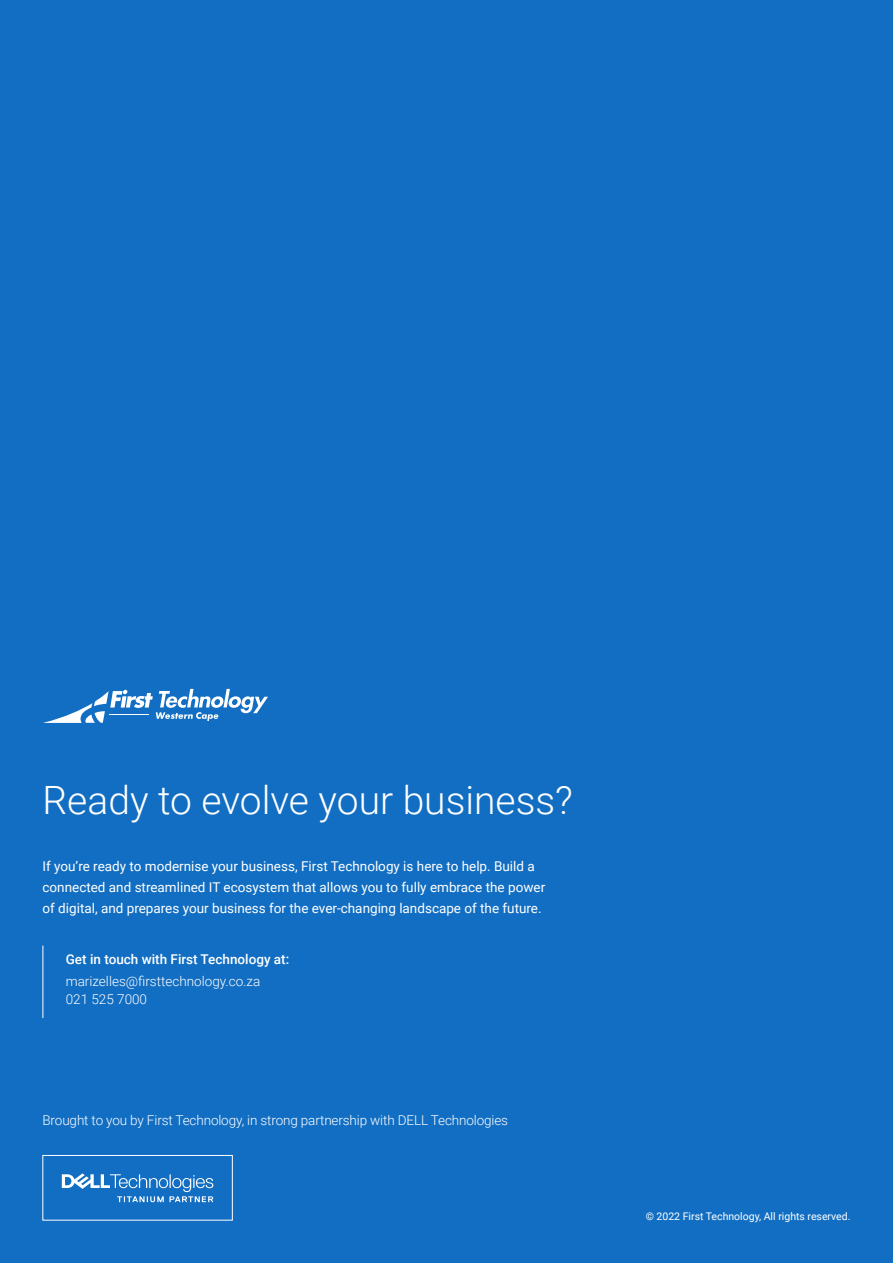
<style>
.page{position:relative;width:893px;height:1263px;background:#126ec2}
.page>*{position:absolute;margin:0;border:0;box-sizing:border-box;transform-origin:0 0}
.t1{font:300 39px "Roboto";color:#fff}
.t2{font:13.5px/21px "Roboto";color:#fff}
.t3{font:300 13.5px/18px "Roboto";letter-spacing:-.01em;color:#fff}
.t4{font:500 13.5px "Roboto";color:#fff}
.t5{font:10.5px "Roboto";color:#fff}
</style>
<div class="page">
<hr style="left:43px;top:945px;width:1px;height:73px;background:#fff">
<svg style="left:43px;top:689px;width:225px;height:34px"></svg>
<svg style="left:62px;top:1173px;width:151px;height:29px"></svg>
<div style="left:43px;top:1155px;width:190px;height:65px;border:1px solid #fff"></div>
<h1 class="t1" style="left:43px;top:773px;width:532px">Ready to evolve your business?</h1>
<p class="t2" style="left:43px;top:855px;width:504px">If you’re ready to modernise your business, First Technology is here to help. Build a connected and streamlined IT ecosystem that allows you to fully embrace the power of digital, and prepares your business for the ever-changing landscape of the future.</p>
<p class="t4" style="left:66px;top:949px;width:225px">Get in touch with First Technology at:</p>
<p class="t3" style="left:66px;top:971px;width:196px">marizelles@firsttechnology.co.za<br>021 525 7000</p>
<p class="t3" style="left:43px;top:1111px;width:467px">Brought to you by First Technology, in strong partnership with DELL Technologies</p>
<p class="t5" style="left:646px;top:1209px;width:206px">© 2022 First Technology, All rights reserved.</p>
</div>
